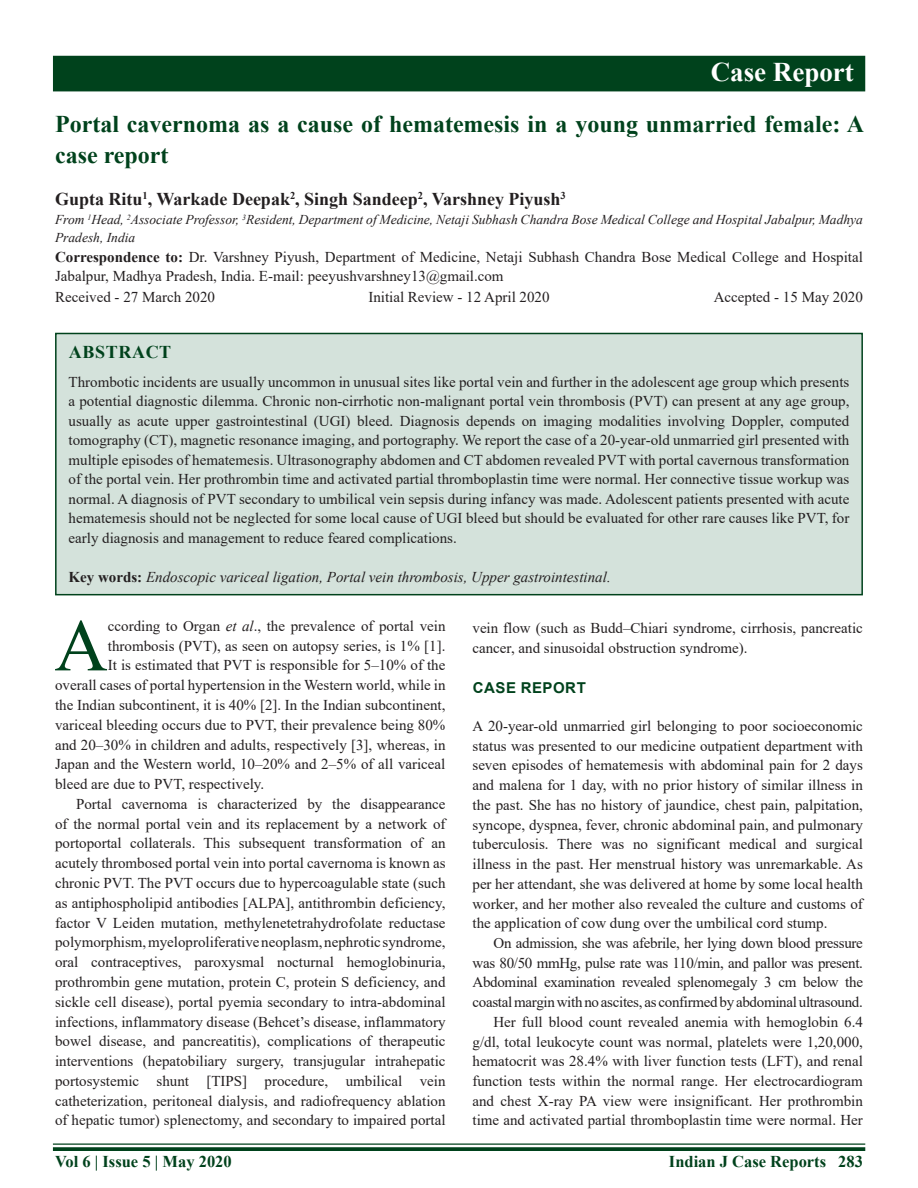
<style>
.page{position:relative;width:918px;height:1188px;background:#fff}
.page>*{position:absolute;margin:0;border:0;box-sizing:border-box;transform-origin:0 0}
.DROP_CAP_TX{font:73.95px "Times New Roman";color:#00421c}
.AH{font:700 27px "Times New Roman";color:#fff}
.AT{font:700 24px/31.5px "Times New Roman";color:#00421c}
.AU{font:700 18px "Times New Roman";color:#231f20}
.ABSH{font:700 18px "Times New Roman";letter-spacing:.035em;color:#00421c}
.RF{font:700 16.5px "Times New Roman";color:#00421c}
.TX{font:15px/19.8px "Times New Roman";color:#231f20;text-align:justify}
.ABS{font:15px/19.5px "Times New Roman";color:#231f20;text-align:justify}
.TXFL{font:15px/19.6px "Times New Roman";color:#231f20;text-align:justify}
.DROP_CAP_TX-2{font:15px "Times New Roman";color:#231f20}
.ADD{font:15px/19.5px "Times New Roman";color:#231f20}
.KWD{font:italic 15px "Times New Roman";color:#231f20}
.HIS{font:15px "Times New Roman";color:#231f20}
.t1{font:700 15px "Arial";letter-spacing:.035em;color:#00421c}
.AFF{font:italic 13.5px/18px "Times New Roman";color:#231f20}
.s1{font-weight:700}
.s2{font-weight:700;font-style:normal}
.s3{font-style:italic}
</style>
<div class="page">
<hr style="left:53px;top:1143px;width:812px;height:2px;background:#00421c">
<svg style="left:53px;top:1147px;width:812px;height:4px;background:#0f4d29"></svg>
<div style="left:53px;top:56px;width:812px;height:35px;background:#00421c"></div>
<div style="left:56px;top:333px;width:806px;height:262px;background:#d4e2db"></div>
<div style="left:55px;top:333px;width:808px;height:262px;border:2px solid #00421c"></div>
<p class="AH" style="left:711px;top:52px;width:145px">Case Report</p>
<p class="AT" style="left:55px;top:107px;width:811px">Portal cavernoma as a cause of hematemesis in a young unmarried female: A case report</p>
<p class="AU" style="left:55px;top:186px;width:512px">Gupta Ritu<sup>1</sup>, Warkade Deepak<sup>2</sup>, Singh Sandeep<sup>2</sup>, Varshney Piyush<sup>3</sup></p>
<p class="AFF" style="left:55px;top:210px;width:809px">From <sup>1</sup>Head, <sup>2</sup>Associate Professor, <sup>3</sup>Resident, Department of Medicine, Netaji Subhash Chandra Bose Medical College and Hospital Jabalpur, Madhya<br>Pradesh, India</p>
<p class="ADD" style="left:55px;top:246px;width:809px"><span class="s1">Correspondence to:</span> Dr. Varshney Piyush, Department of Medicine, Netaji Subhash Chandra Bose Medical College and Hospital<br>Jabalpur, Madhya Pradesh, India. E-mail: peeyushvarshney13@gmail.com</p>
<p class="HIS" style="left:55px;top:286px;width:161px">Received - 27 March 2020</p>
<p class="HIS" style="left:368px;top:286px;width:183px">Initial Review - 12 April 2020</p>
<p class="HIS" style="left:714px;top:286px;width:151px">Accepted - 15 May 2020</p>
<p class="ABSH" style="left:69px;top:339px;width:104px">ABSTRACT</p>
<p class="ABS" style="left:69px;top:372px;width:782px">Thrombotic incidents are usually uncommon in unusual sites like portal vein and further in the adolescent age group which presents a potential diagnostic dilemma. Chronic non-cirrhotic non-malignant portal vein thrombosis (PVT) can present at any age group, usually as acute upper gastrointestinal (UGI) bleed. Diagnosis depends on imaging modalities involving Doppler, computed tomography (CT), magnetic resonance imaging, and portography. We report the case of a 20-year-old unmarried girl presented with multiple episodes of hematemesis. Ultrasonography abdomen and CT abdomen revealed PVT with portal cavernous transformation of the portal vein. Her prothrombin time and activated partial thromboplastin time were normal. Her connective tissue workup was normal. A diagnosis of PVT secondary to umbilical vein sepsis during infancy was made. Adolescent patients presented with acute hematemesis should not be neglected for some local cause of UGI bleed but should be evaluated for other rare causes like PVT, for early diagnosis and management to reduce feared complications.</p>
<p class="KWD" style="left:69px;top:567px;width:544px"><span class="s2">Key words:</span> Endoscopic variceal ligation, Portal vein thrombosis, Upper gastrointestinal.</p>
<p class="DROP_CAP_TX" style="left:54px;top:593px;width:55px">A</p>
<p class="DROP_CAP_TX-2" style="left:108px;top:616px;width:339px">ccording to Organ <span class="s3">et al</span>., the prevalence of portal vein</p>
<p class="DROP_CAP_TX-2" style="left:108px;top:635px;width:339px">thrombosis (PVT), as seen on autopsy series, is 1% [1].</p>
<p class="DROP_CAP_TX-2" style="left:108px;top:655px;width:339px">It is estimated that PVT is responsible for 5–10% of the</p>
<p class="DROP_CAP_TX-2" style="left:55px;top:675px;width:392px">overall cases of portal hypertension in the Western world, while in</p>
<p class="DROP_CAP_TX-2" style="left:55px;top:694px;width:392px">the Indian subcontinent, it is 40% [2]. In the Indian subcontinent,</p>
<p class="DROP_CAP_TX-2" style="left:55px;top:714px;width:392px">variceal bleeding occurs due to PVT, their prevalence being 80%</p>
<p class="DROP_CAP_TX-2" style="left:55px;top:734px;width:392px">and 20–30% in children and adults, respectively [3], whereas, in</p>
<p class="DROP_CAP_TX-2" style="left:55px;top:754px;width:392px">Japan and the Western world, 10–20% and 2–5% of all variceal</p>
<p class="DROP_CAP_TX-2" style="left:55px;top:774px;width:211px">bleed are due to PVT, respectively.</p>
<p class="TX" style="left:55px;top:794px;width:392px;text-indent:21px">Portal cavernoma is characterized by the disappearance of the normal portal vein and its replacement by a network of portoportal collaterals. This subsequent transformation of an acutely thrombosed portal vein into portal cavernoma is known as chronic PVT. The PVT occurs due to hypercoagulable state (such as antiphospholipid antibodies [ALPA], antithrombin deficiency, factor V Leiden mutation, methylenetetrahydrofolate reductase polymorphism, myeloproliferative neoplasm, nephrotic syndrome, oral contraceptives, paroxysmal nocturnal hemoglobinuria, prothrombin gene mutation, protein C, protein S deficiency, and sickle cell disease), portal pyemia secondary to intra-abdominal infections, inflammatory disease (Behcet’s disease, inflammatory bowel disease, and pancreatitis), complications of therapeutic interventions (hepatobiliary surgery, transjugular intrahepatic portosystemic shunt [TIPS] procedure, umbilical vein catheterization, peritoneal dialysis, and radiofrequency ablation of hepatic tumor) splenectomy, and secondary to impaired portal</p>
<p class="TX" style="left:472px;top:618px;width:392px">vein flow (such as Budd–Chiari syndrome, cirrhosis, pancreatic cancer, and sinusoidal obstruction syndrome).</p>
<h1 class="t1" style="left:473px;top:677px;width:115px">CASE REPORT</h1>
<p class="TXFL" style="left:472px;top:716px;width:392px">A 20-year-old unmarried girl belonging to poor socioeconomic status was presented to our medicine outpatient department with seven episodes of hematemesis with abdominal pain for 2 days and malena for 1 day, with no prior history of similar illness in the past. She has no history of jaundice, chest pain, palpitation, syncope, dyspnea, fever, chronic abdominal pain, and pulmonary tuberculosis. There was no significant medical and surgical illness in the past. Her menstrual history was unremarkable. As per her attendant, she was delivered at home by some local health worker, and her mother also revealed the culture and customs of the application of cow dung over the umbilical cord stump.</p>
<p class="TX" style="left:472px;top:933px;width:392px;text-indent:21px">On admission, she was afebrile, her lying down blood pressure was 80/50 mmHg, pulse rate was 110/min, and pallor was present.<br>Abdominal examination revealed splenomegaly 3 cm below the coastal margin with no ascites, as confirmed by abdominal ultrasound.</p>
<p class="TX" style="left:472px;top:1012px;width:392px;text-indent:21px">Her full blood count revealed anemia with hemoglobin 6.4 g/dl, total leukocyte count was normal, platelets were 1,20,000, hematocrit was 28.4% with liver function tests (LFT), and renal function tests within the normal range. Her electrocardiogram and chest X-ray PA view were insignificant. Her prothrombin time and activated partial thromboplastin time were normal. Her</p>
<p class="RF" style="left:55px;top:1150px;width:178px">Vol 6 | Issue 5 | May 2020</p>
<p class="RF" style="left:669px;top:1150px;width:195px">Indian J Case Reports 283</p>
</div>
